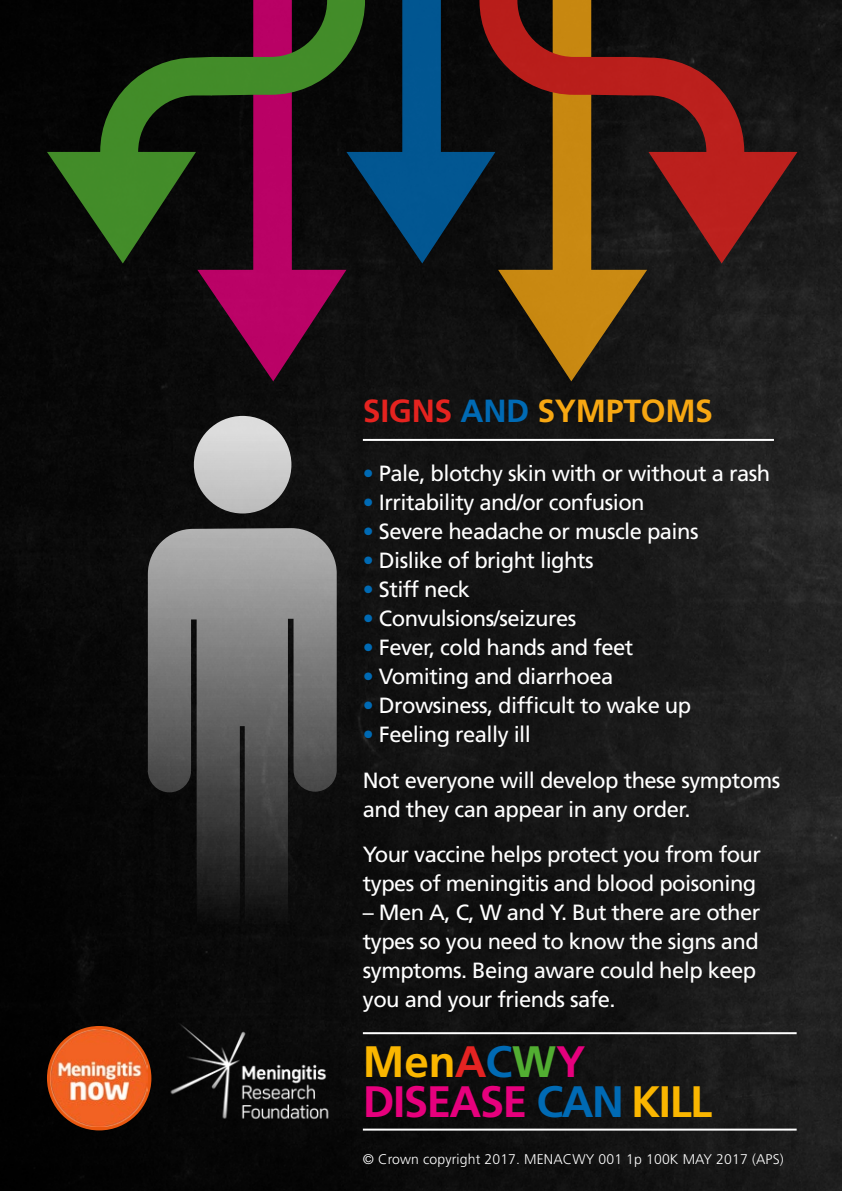
<style>
.page{position:relative;width:842px;height:1191px;background:#fff}
.page>*{position:absolute;margin:0;border:0;box-sizing:border-box;transform-origin:0 0}
.pull{font:700 44px/40px "Frutiger";letter-spacing:-.035em;color:#e6007d}
.pull-2{font:700 32px "Frutiger";letter-spacing:-.01em;color:#f7a712}
.pull-3{font:22px/29px "Frutiger";letter-spacing:-.025em;color:#fff}
.t1{font:300 14px "Frutiger";letter-spacing:.01em;color:#fff}
.s1{color:#e5231f}
.s2{color:#006ab4}
.s3{color:#fab600}
.s4{color:#e52322}
.s5{color:#52ae32}
</style>
<div class="page">
<img style="left:0;top:0;width:842px;height:1191px">
<div style="left:194px;top:416px;width:97px;height:97px;background:linear-gradient(to bottom,#e0e0e0,#bcbcbc);border-radius:50%"></div>
<svg style="left:148px;top:528px;width:189px;height:448px;background:#4e4e4e"></svg>
<svg style="left:365px;top:0;width:114px;height:263px;background:#052c47"></svg>
<svg style="left:197px;top:263px;width:149px;height:118px;background:#610738"></svg>
<svg style="left:47px;top:0;width:318px;height:263px;background:#272619"></svg>
<svg style="left:498px;top:263px;width:149px;height:118px;background:#6b4c12"></svg>
<svg style="left:479px;top:0;width:318px;height:263px;background:#4d2114"></svg>
<hr style="left:363px;top:439px;width:411px;height:2px;background:#fff">
<hr style="left:363px;top:1032px;width:434px;height:2px;background:#fff">
<hr style="left:363px;top:1128px;width:434px;height:2px;background:#fff">
<img style="left:161px;top:1009px;width:179px;height:127px">
<svg style="left:47px;top:1026px;width:104px;height:104px"></svg>
<img style="left:51px;top:1029px;width:97px;height:97px">
<p class="pull-2" style="left:363px;top:392px;width:352px"><span class="s1">SIGNS</span> <span class="s2">AND</span> SYMPTOMS</p>
<p class="pull-3" style="left:363px;top:459px;width:409px"><span class="s2">•</span> Pale, blotchy skin with or without a rash</p>
<p class="pull-3" style="left:363px;top:488px;width:283px"><span class="s2">•</span> Irritability and/or confusion</p>
<p class="pull-3" style="left:363px;top:517px;width:337px"><span class="s2">•</span> Severe headache or muscle pains</p>
<p class="pull-3" style="left:363px;top:546px;width:232px"><span class="s2">•</span> Dislike of bright lights</p>
<p class="pull-3" style="left:363px;top:575px;width:109px"><span class="s2">•</span> Stiff neck</p>
<p class="pull-3" style="left:363px;top:604px;width:215px"><span class="s2">•</span> Convulsions/seizures</p>
<p class="pull-3" style="left:363px;top:633px;width:272px"><span class="s2">•</span> Fever, cold hands and feet</p>
<p class="pull-3" style="left:363px;top:662px;width:252px"><span class="s2">•</span> Vomiting and diarrhoea</p>
<p class="pull-3" style="left:363px;top:691px;width:330px"><span class="s2">•</span> Drowsiness, difficult to wake up</p>
<p class="pull-3" style="left:363px;top:720px;width:170px"><span class="s2">•</span> Feeling really ill</p>
<p class="pull-3" style="left:363px;top:766px;width:419px">Not everyone will develop these symptoms and they can appear in any order.</p>
<p class="pull-3" style="left:363px;top:839px;width:400px">Your vaccine helps protect you from four types of meningitis and blood poisoning</p>
<p class="pull-3" style="left:363px;top:897px;width:399px">– Men A, C, W and Y. But there are other types so you need to know the signs and symptoms. Being aware could help keep you and your friends safe.</p>
<p class="pull" style="left:363px;top:1041px;width:351px"><span class="s3">Men</span><span class="s4">A</span><span class="s2">C</span><span class="s5">W</span>Y<br>DISEASE <span class="s2">CAN</span> <span class="s3">KILL</span></p>
<p class="t1" style="left:363px;top:1151px;width:422px">© Crown copyright 2017. MENACWY 001 1p 100K MAY 2017 (APS)</p>
</div>
